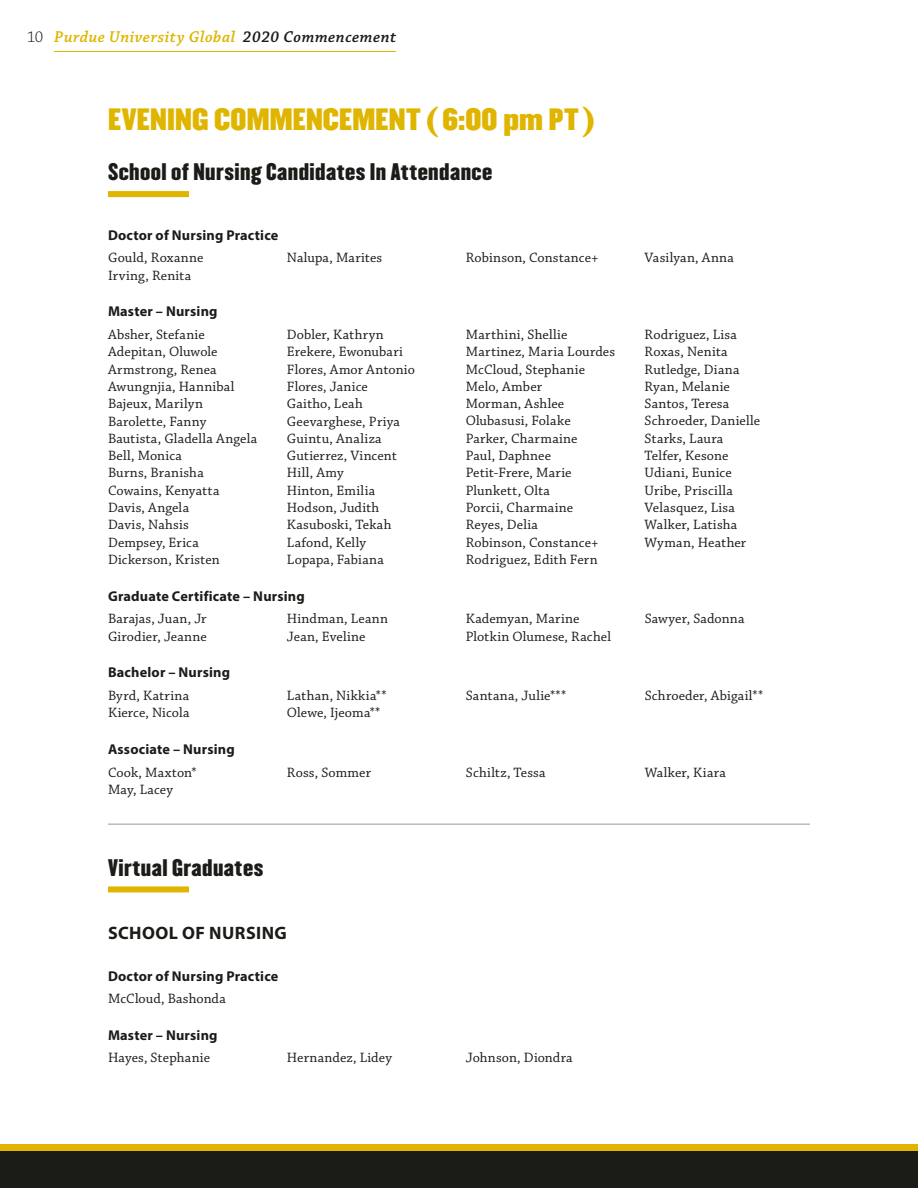
<style>
.page{position:relative;width:918px;height:1188px;background:#fff}
.page>*{position:absolute;margin:0;border:0;box-sizing:border-box;transform-origin:0 0}
.t1{font:27px "Champion Middleweight";letter-spacing:.01em;color:#e0b500}
.t2{font:21px "Champion Welterweight";letter-spacing:.025em;color:#1b1b18}
.t3{font:700 18px "Myriad Pro";letter-spacing:.025em;color:#1b1b18}
.t4{font:italic 600 16.5px "Chaparral Pro";letter-spacing:.03em;color:#e0b500}
.Body_-_Grad_Name{font:14.25px "Chaparral Pro";letter-spacing:.01em;color:#1b1b18}
.t5{font:700 14.25px "Myriad Pro";letter-spacing:.015em;color:#1b1b18}
.s1{font-weight:300;font-style:normal;color:#1b1b18}
.s2{color:#1b1b18}
</style>
<div class="page">
<hr style="left:54px;top:51px;width:342px;height:1px;background:#e0b500">
<div style="left:0;top:1144px;width:918px;height:7px;background:#e0b500"></div>
<div style="left:0;top:1151px;width:918px;height:37px;background:#1b1b18"></div>
<div style="left:108px;top:191px;width:81px;height:6px;background:#e0b500"></div>
<hr style="left:108px;top:823px;width:702px;height:2px;background:#bababa">
<div style="left:108px;top:886px;width:81px;height:6px;background:#e0b500"></div>
<p class="t4" style="left:27px;top:28px;width:371px"><span class="s1">10</span> Purdue University Global <span class="s2">2020 Commencement</span></p>
<h1 class="t1" style="left:108px;top:97px;width:488px">EVENING COMMENCEMENT ( 6:00 pm PT )</h1>
<h2 class="t2" style="left:108px;top:155px;width:386px">School of Nursing Candidates In Attendance</h2>
<h3 class="t5" style="left:108px;top:226px;width:172px">Doctor of Nursing Practice</h3>
<p class="Body_-_Grad_Name" style="left:108px;top:250px;width:97px">Gould, Roxanne</p>
<p class="Body_-_Grad_Name" style="left:108px;top:267px;width:85px">Irving, Renita</p>
<h3 class="t5" style="left:108px;top:302px;width:111px">Master – Nursing</h3>
<p class="Body_-_Grad_Name" style="left:108px;top:327px;width:98px">Absher, Stefanie</p>
<p class="Body_-_Grad_Name" style="left:108px;top:344px;width:111px">Adepitan, Oluwole</p>
<p class="Body_-_Grad_Name" style="left:108px;top:361px;width:110px">Armstrong, Renea</p>
<p class="Body_-_Grad_Name" style="left:108px;top:379px;width:128px">Awungnjia, Hannibal</p>
<p class="Body_-_Grad_Name" style="left:108px;top:396px;width:96px">Bajeux, Marilyn</p>
<p class="Body_-_Grad_Name" style="left:108px;top:413px;width:100px">Barolette, Fanny</p>
<p class="Body_-_Grad_Name" style="left:108px;top:430px;width:151px">Bautista, Gladella Angela</p>
<p class="Body_-_Grad_Name" style="left:108px;top:448px;width:75px">Bell, Monica</p>
<p class="Body_-_Grad_Name" style="left:108px;top:465px;width:97px">Burns, Branisha</p>
<p class="Body_-_Grad_Name" style="left:108px;top:482px;width:113px">Cowains, Kenyatta</p>
<p class="Body_-_Grad_Name" style="left:108px;top:500px;width:83px">Davis, Angela</p>
<p class="Body_-_Grad_Name" style="left:108px;top:517px;width:82px">Davis, Nahsis</p>
<p class="Body_-_Grad_Name" style="left:108px;top:534px;width:92px">Dempsey, Erica</p>
<p class="Body_-_Grad_Name" style="left:108px;top:552px;width:113px">Dickerson, Kristen</p>
<p class="Body_-_Grad_Name" style="left:287px;top:250px;width:97px">Nalupa, Marites</p>
<p class="Body_-_Grad_Name" style="left:466px;top:250px;width:134px">Robinson, Constance+</p>
<p class="Body_-_Grad_Name" style="left:645px;top:250px;width:91px">Vasilyan, Anna</p>
<p class="Body_-_Grad_Name" style="left:287px;top:327px;width:98px">Dobler, Kathryn</p>
<p class="Body_-_Grad_Name" style="left:287px;top:344px;width:118px">Erekere, Ewonubari</p>
<p class="Body_-_Grad_Name" style="left:287px;top:361px;width:130px">Flores, Amor Antonio</p>
<p class="Body_-_Grad_Name" style="left:287px;top:379px;width:82px">Flores, Janice</p>
<p class="Body_-_Grad_Name" style="left:287px;top:396px;width:78px">Gaitho, Leah</p>
<p class="Body_-_Grad_Name" style="left:287px;top:413px;width:115px">Geevarghese, Priya</p>
<p class="Body_-_Grad_Name" style="left:287px;top:430px;width:96px">Guintu, Analiza</p>
<p class="Body_-_Grad_Name" style="left:287px;top:448px;width:111px">Gutierrez, Vincent</p>
<p class="Body_-_Grad_Name" style="left:287px;top:465px;width:58px">Hill, Amy</p>
<p class="Body_-_Grad_Name" style="left:287px;top:482px;width:90px">Hinton, Emilia</p>
<p class="Body_-_Grad_Name" style="left:287px;top:500px;width:94px">Hodson, Judith</p>
<p class="Body_-_Grad_Name" style="left:287px;top:517px;width:106px">Kasuboski, Tekah</p>
<p class="Body_-_Grad_Name" style="left:287px;top:534px;width:81px">Lafond, Kelly</p>
<p class="Body_-_Grad_Name" style="left:287px;top:552px;width:98px">Lopapa, Fabiana</p>
<p class="Body_-_Grad_Name" style="left:466px;top:327px;width:103px">Marthini, Shellie</p>
<p class="Body_-_Grad_Name" style="left:466px;top:344px;width:151px">Martinez, Maria Lourdes</p>
<p class="Body_-_Grad_Name" style="left:466px;top:361px;width:121px">McCloud, Stephanie</p>
<p class="Body_-_Grad_Name" style="left:466px;top:378px;width:78px">Melo, Amber</p>
<p class="Body_-_Grad_Name" style="left:466px;top:396px;width:100px">Morman, Ashlee</p>
<p class="Body_-_Grad_Name" style="left:466px;top:413px;width:106px">Olubasusi, Folake</p>
<p class="Body_-_Grad_Name" style="left:466px;top:430px;width:113px">Parker, Charmaine</p>
<p class="Body_-_Grad_Name" style="left:466px;top:448px;width:87px">Paul, Daphnee</p>
<p class="Body_-_Grad_Name" style="left:466px;top:465px;width:107px">Petit-Frere, Marie</p>
<p class="Body_-_Grad_Name" style="left:466px;top:482px;width:86px">Plunkett, Olta</p>
<p class="Body_-_Grad_Name" style="left:466px;top:500px;width:109px">Porcii, Charmaine</p>
<p class="Body_-_Grad_Name" style="left:466px;top:517px;width:74px">Reyes, Delia</p>
<p class="Body_-_Grad_Name" style="left:466px;top:534px;width:134px">Robinson, Constance+</p>
<p class="Body_-_Grad_Name" style="left:466px;top:552px;width:133px">Rodriguez, Edith Fern</p>
<p class="Body_-_Grad_Name" style="left:645px;top:327px;width:94px">Rodriguez, Lisa</p>
<p class="Body_-_Grad_Name" style="left:645px;top:344px;width:84px">Roxas, Nenita</p>
<p class="Body_-_Grad_Name" style="left:645px;top:361px;width:96px">Rutledge, Diana</p>
<p class="Body_-_Grad_Name" style="left:645px;top:378px;width:87px">Ryan, Melanie</p>
<p class="Body_-_Grad_Name" style="left:645px;top:396px;width:86px">Santos, Teresa</p>
<p class="Body_-_Grad_Name" style="left:645px;top:413px;width:117px">Schroeder, Danielle</p>
<p class="Body_-_Grad_Name" style="left:645px;top:430px;width:80px">Starks, Laura</p>
<p class="Body_-_Grad_Name" style="left:645px;top:448px;width:85px">Telfer, Kesone</p>
<p class="Body_-_Grad_Name" style="left:645px;top:465px;width:89px">Udiani, Eunice</p>
<p class="Body_-_Grad_Name" style="left:645px;top:482px;width:90px">Uribe, Priscilla</p>
<p class="Body_-_Grad_Name" style="left:645px;top:500px;width:92px">Velasquez, Lisa</p>
<p class="Body_-_Grad_Name" style="left:645px;top:517px;width:94px">Walker, Latisha</p>
<p class="Body_-_Grad_Name" style="left:645px;top:534px;width:103px">Wyman, Heather</p>
<h3 class="t5" style="left:108px;top:587px;width:198px">Graduate Certificate – Nursing</h3>
<p class="Body_-_Grad_Name" style="left:108px;top:611px;width:100px">Barajas, Juan, Jr</p>
<p class="Body_-_Grad_Name" style="left:108px;top:628px;width:100px">Girodier, Jeanne</p>
<p class="Body_-_Grad_Name" style="left:287px;top:611px;width:103px">Hindman, Leann</p>
<p class="Body_-_Grad_Name" style="left:287px;top:628px;width:80px">Jean, Eveline</p>
<h3 class="t5" style="left:108px;top:663px;width:124px">Bachelor – Nursing</h3>
<p class="Body_-_Grad_Name" style="left:108px;top:688px;width:83px">Byrd, Katrina</p>
<p class="Body_-_Grad_Name" style="left:108px;top:705px;width:83px">Kierce, Nicola</p>
<p class="Body_-_Grad_Name" style="left:287px;top:688px;width:101px">Lathan, Nikkia**</p>
<p class="Body_-_Grad_Name" style="left:287px;top:705px;width:95px">Olewe, Ijeoma**</p>
<p class="Body_-_Grad_Name" style="left:466px;top:611px;width:115px">Kademyan, Marine</p>
<p class="Body_-_Grad_Name" style="left:466px;top:628px;width:147px">Plotkin Olumese, Rachel</p>
<p class="Body_-_Grad_Name" style="left:645px;top:611px;width:101px">Sawyer, Sadonna</p>
<p class="Body_-_Grad_Name" style="left:466px;top:688px;width:102px">Santana, Julie***</p>
<p class="Body_-_Grad_Name" style="left:645px;top:688px;width:120px">Schroeder, Abigail**</p>
<h3 class="t5" style="left:108px;top:740px;width:128px">Associate – Nursing</h3>
<p class="Body_-_Grad_Name" style="left:108px;top:764px;width:90px">Cook, Maxton*</p>
<p class="Body_-_Grad_Name" style="left:108px;top:781px;width:67px">May, Lacey</p>
<h2 class="t2" style="left:108px;top:850px;width:157px">Virtual Graduates</h2>
<p class="Body_-_Grad_Name" style="left:287px;top:764px;width:86px">Ross, Sommer</p>
<p class="Body_-_Grad_Name" style="left:466px;top:764px;width:81px">Schiltz, Tessa</p>
<p class="Body_-_Grad_Name" style="left:645px;top:764px;width:83px">Walker, Kiara</p>
<h3 class="t3" style="left:108px;top:921px;width:180px">SCHOOL OF NURSING</h3>
<h4 class="t5" style="left:108px;top:967px;width:172px">Doctor of Nursing Practice</h4>
<p class="Body_-_Grad_Name" style="left:108px;top:991px;width:119px">McCloud, Bashonda</p>
<h4 class="t5" style="left:108px;top:1026px;width:111px">Master – Nursing</h4>
<p class="Body_-_Grad_Name" style="left:108px;top:1050px;width:104px">Hayes, Stephanie</p>
<p class="Body_-_Grad_Name" style="left:287px;top:1050px;width:107px">Hernandez, Lidey</p>
<p class="Body_-_Grad_Name" style="left:466px;top:1050px;width:108px">Johnson, Diondra</p>
</div>
